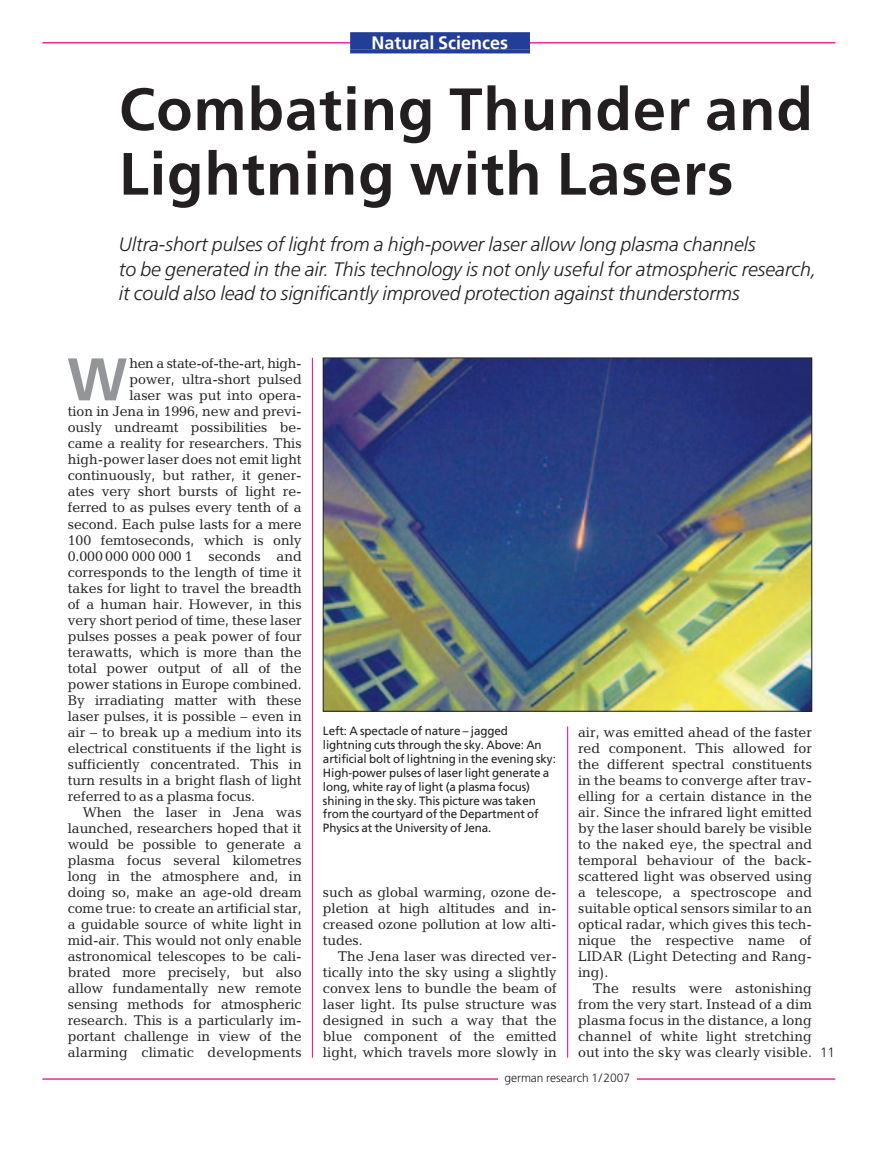
<style>
.page{position:relative;width:893px;height:1149px;background:#fff}
.page>*{position:absolute;margin:0;border:0;box-sizing:border-box;transform-origin:0 0}
.t1{font:700 60px "Frutiger";color:#939598}
.t2{font:700 59.55px/64.5px "Frutiger";letter-spacing:.015em;color:#231f20}
.t3{font:italic 300 19.5px/24.6px "Frutiger";color:#231f20}
.t4{font:700 18px "Frutiger";color:#fff}
.t5{font:14.1px/16px "Candida";letter-spacing:-.005em;color:#231f20;text-align:justify}
.t6{font:14.1px "Candida";letter-spacing:-.025em;color:#231f20}
.t7{font:12px/13.8px "Frutiger";letter-spacing:-.01em;color:#231f20}
.t8{font:300 12px "Frutiger";color:#231f20}
.s1{font-family:"Frutiger";font-weight:300;font-size:13.5px}
</style>
<div class="page">
<hr style="left:42px;top:42px;width:793px;height:1px;background:#ed028c">
<hr style="left:42px;top:1078px;width:793px;height:1px;background:#ed028c">
<hr style="left:312px;top:357px;width:1px;height:700px;background:#ed028c">
<hr style="left:567px;top:726px;width:1px;height:331px;background:#ed028c">
<div style="left:498px;top:1072px;width:138px;height:17px;background:#fff"></div>
<img style="left:325px;top:359px;width:485px;height:350px">
<div style="left:350px;top:32px;width:180px;height:17px;background:#233e98"></div>
<svg style="left:350px;top:49px;width:180px;height:4px"></svg>
<p class="t4" style="left:371px;top:36px;width:138px">Natural Sciences</p>
<h2 class="t2" style="left:119px;top:82px;width:695px">Combating Thunder and<br>Lightning with Lasers</h2>
<p class="t3" style="left:119px;top:233px;width:699px">Ultra-short pulses of light from a high-power laser allow long plasma channels<br>to be generated in the air. This technology is not only useful for atmospheric research, it could also lead to significantly improved protection against thunderstorms</p>
<h1 class="t1" style="left:67px;top:355px;width:62px">W</h1>
<p class="t6" style="left:129px;top:358px;width:174px">hen a state-of-the-art, high-</p>
<p class="t5" style="left:129px;top:373px;width:174px">power, ultra-short pulsed</p>
<p class="t5" style="left:129px;top:389px;width:174px">laser was put into opera-</p>
<p class="t5" style="left:68px;top:405px;width:235px">tion in Jena in 1996, new and previ-</p>
<p class="t5" style="left:68px;top:421px;width:235px">ously undreamt possibilities be-</p>
<p class="t5" style="left:68px;top:437px;width:235px">came a reality for researchers. This</p>
<p class="t5" style="left:68px;top:453px;width:235px">high-power laser does not emit light</p>
<p class="t5" style="left:68px;top:469px;width:235px">continuously, but rather, it gener-</p>
<p class="t5" style="left:68px;top:485px;width:235px">ates very short bursts of light re-</p>
<p class="t5" style="left:68px;top:501px;width:235px">ferred to as pulses every tenth of a</p>
<p class="t5" style="left:68px;top:517px;width:235px">second. Each pulse lasts for a mere</p>
<p class="t5" style="left:68px;top:533px;width:235px">100 femtoseconds, which is only</p>
<p class="t5" style="left:68px;top:549px;width:235px">0.000 000 000 000 1 seconds and</p>
<p class="t5" style="left:68px;top:565px;width:235px">corresponds to the length of time it</p>
<p class="t5" style="left:68px;top:581px;width:235px">takes for light to travel the breadth</p>
<p class="t5" style="left:68px;top:597px;width:235px">of a human hair. However, in this</p>
<p class="t5" style="left:68px;top:613px;width:235px">very short period of time, these laser</p>
<p class="t5" style="left:68px;top:629px;width:235px">pulses posses a peak power of four</p>
<p class="t5" style="left:68px;top:645px;width:235px">terawatts, which is more than the</p>
<p class="t5" style="left:68px;top:661px;width:235px">total power output of all of the</p>
<p class="t5" style="left:68px;top:677px;width:235px">power stations in Europe combined.</p>
<p class="t5" style="left:68px;top:693px;width:235px">By irradiating matter with these</p>
<p class="t5" style="left:68px;top:709px;width:235px">laser pulses, it is possible – even in</p>
<p class="t5" style="left:68px;top:725px;width:235px">air – to break up a medium into its</p>
<p class="t5" style="left:68px;top:741px;width:235px">electrical constituents if the light is</p>
<p class="t5" style="left:68px;top:757px;width:235px">sufficiently concentrated. This in</p>
<p class="t5" style="left:68px;top:773px;width:235px">turn results in a bright flash of light</p>
<p class="t5" style="left:68px;top:789px;width:189px">referred to as a plasma focus.</p>
<p class="t5" style="left:83px;top:805px;width:220px">When the laser in Jena was</p>
<p class="t5" style="left:68px;top:821px;width:235px">launched, researchers hoped that it</p>
<p class="t5" style="left:68px;top:837px;width:235px">would be possible to generate a</p>
<p class="t5" style="left:68px;top:853px;width:235px">plasma focus several kilometres</p>
<p class="t5" style="left:68px;top:869px;width:235px">long in the atmosphere and, in</p>
<p class="t5" style="left:68px;top:885px;width:235px">doing so, make an age-old dream</p>
<p class="t5" style="left:68px;top:901px;width:235px">come true: to create an artificial star,</p>
<p class="t5" style="left:68px;top:917px;width:235px">a guidable source of white light in</p>
<p class="t5" style="left:68px;top:933px;width:235px">mid-air. This would not only enable</p>
<p class="t5" style="left:68px;top:949px;width:235px">astronomical telescopes to be cali-</p>
<p class="t5" style="left:68px;top:965px;width:235px">brated more precisely, but also</p>
<p class="t5" style="left:68px;top:981px;width:235px">allow fundamentally new remote</p>
<p class="t5" style="left:68px;top:997px;width:235px">sensing methods for atmospheric</p>
<p class="t5" style="left:68px;top:1013px;width:235px">research. This is a particularly im-</p>
<p class="t5" style="left:68px;top:1029px;width:235px">portant challenge in view of the</p>
<p class="t5" style="left:68px;top:1045px;width:235px">alarming climatic developments</p>
<p class="t7" style="left:323px;top:725px;width:234px">Left: A spectacle of nature – jagged lightning cuts through the sky. Above: An artificial bolt of lightning in the evening sky:<br>High-power pulses of laser light generate a long, white ray of light (a plasma focus) shining in the sky. This picture was taken from the courtyard of the Department of Physics at the University of Jena.</p>
<p class="t5" style="left:578px;top:725px;width:235px">air, was emitted ahead of the faster red component. This allowed for the different spectral constituents in the beams to converge after trav&shy;elling for a certain distance in the air. Since the infrared light emitted by the laser should barely be visible to the naked eye, the spectral and temporal behaviour of the back&shy;scattered light was observed using a telescope, a spectroscope and suitable optical sensors similar to an optical radar, which gives this tech&shy;nique the respective name of LIDAR (Light Detecting and Rang&shy;ing).</p>
<p class="t5" style="left:578px;top:981px;width:258px;text-align:left;text-indent:15px">The results were astonishing from the very start. Instead of a dim plasma focus in the distance, a long channel of white light stretching out into the sky was clearly visible. <span class="s1">11</span></p>
<p class="t8" style="left:504px;top:1072px;width:127px">german research 1/2007</p>
<p class="t5" style="left:323px;top:885px;width:235px">such as global warming, ozone de&shy;pletion at high altitudes and in&shy;creased ozone pollution at low alti&shy;tudes.</p>
<p class="t5" style="left:323px;top:949px;width:235px;text-indent:15px">The Jena laser was directed ver&shy;tically into the sky using a slightly convex lens to bundle the beam of laser light. Its pulse structure was designed in such a way that the blue component of the emitted light, which travels more slowly in</p>
</div>
